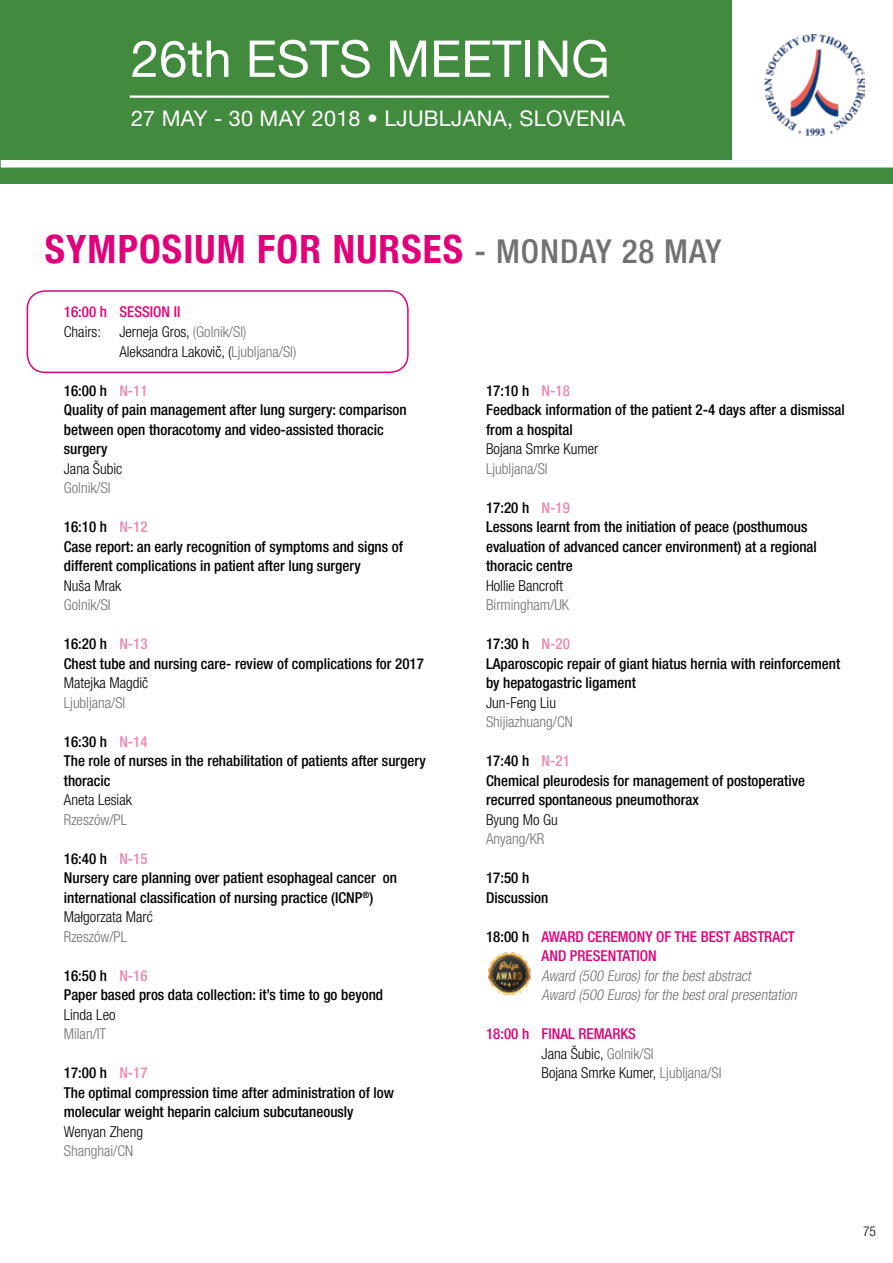
<style>
.page{position:relative;width:893px;height:1263px;background:#fff}
.page>*{position:absolute;margin:0;border:0;box-sizing:border-box;transform-origin:0 0}
.t1{font:50.85px "Helvetica Neue";color:#fff}
.t2{font:700 condensed 39px "Helvetica Neue";letter-spacing:.03em;color:#e2007a}
.t3{font:21.6px "Helvetica Neue";letter-spacing:.01em;color:#fff}
.t4{font:500 condensed 15px/19.5px "Helvetica Neue LT Com";color:#000}
.t5{font:300 condensed 15px/19.5px "Helvetica Neue LT Com";color:#000}
.t6{font:300 condensed 15px "Helvetica Neue LT Com";color:#707172}
.t7{font:italic 300 condensed 15px/19.5px "Helvetica Neue LT Com";color:#707172}
.t8{font:500 condensed 15px/19.5px "Helvetica Neue LT Com";color:#e2007a}
.t9{font:300 condensed 13.5px "Helvetica Neue LT Com";color:#000}
.s1{font-family:"Helvetica Neue LT Com";font-weight:500;font-size:33px;color:#707172}
.s2{color:#707172}
.s3{color:#ed87b2}
.s4{font-weight:300}
.s5{color:#000}
.s6{font-weight:500;color:#e2007a}
</style>
<div class="page">
<hr style="left:0;top:0;width:1px;height:184px;background:#428a3d">
<div style="left:1px;top:0;width:892px;height:184px;background:#428a3d"></div>
<div style="left:1px;top:160px;width:892px;height:8px;background:#fff"></div>
<svg style="left:732px;top:0;width:161px;height:160px;background:#f2f2f5"></svg>
<hr style="left:130px;top:95px;width:479px;height:3px;background:#fff">
<div style="left:27px;top:290px;width:382px;height:83px;border:2px solid #e2007a;border-radius:18px"></div>
<img style="left:488px;top:952px;width:43px;height:44px">
<h1 class="t1" style="left:131px;top:28px;width:480px">26th ESTS MEETING</h1>
<h3 class="t3" style="left:131px;top:105px;width:496px">27 MAY - 30 MAY 2018 • LJUBLJANA, SLOVENIA</h3>
<h2 class="t2" style="left:45px;top:217px;width:678px">SYMPOSIUM FOR NURSES <span class="s1">- MONDAY 28 MAY</span></h2>
<p class="t8" style="left:64px;top:302px;width:118px">16:00 h SESSION II</p>
<p class="t5" style="left:64px;top:322px;width:184px">Chairs: Jerneja Gros, <span class="s2">(Golnik/SI)</span></p>
<p class="t5" style="left:119px;top:341px;width:179px">Aleksandra Lakovič, (<span class="s2">Ljubljana/SI)</span></p>
<p class="t4" style="left:64px;top:380px;width:344px">16:00 h <span class="s3">N-11<br></span>Quality of pain management after lung surgery: comparison between open thoracotomy and video-assisted thoracic surgery</p>
<p class="t5" style="left:64px;top:458px;width:60px">Jana Šubic</p>
<p class="t6" style="left:64px;top:479px;width:48px">Golnik/SI</p>
<p class="t4" style="left:64px;top:517px;width:341px">16:10 h <span class="s3">N-12<br></span>Case report: an early recognition of symptoms and signs of different complications in patient after lung surgery</p>
<p class="t5" style="left:64px;top:575px;width:59px">Nuša Mrak</p>
<p class="t6" style="left:64px;top:596px;width:48px">Golnik/SI</p>
<p class="t4" style="left:64px;top:634px;width:362px">16:20 h <span class="s3">N-13<br></span>Chest tube and nursing care- review of complications for 2017</p>
<p class="t5" style="left:64px;top:673px;width:86px">Matejka Magdič</p>
<p class="t6" style="left:64px;top:694px;width:63px">Ljubljana/SI</p>
<p class="t4" style="left:64px;top:731px;width:363px">16:30 h <span class="s3">N-14<br></span>The role of nurses in the rehabilitation of patients after surgery thoracic</p>
<p class="t5" style="left:64px;top:790px;width:70px">Aneta Lesiak</p>
<p class="t6" style="left:64px;top:811px;width:65px">Rzeszów/PL</p>
<p class="t4" style="left:64px;top:848px;width:335px">16:40 h <span class="s3">N-15<br></span>Nursery care planning over patient esophageal cancer on international classification of nursing practice (ICNP<sup>®</sup>)<br><span class="s4">Małgorzata Marć</span></p>
<p class="t6" style="left:64px;top:928px;width:65px">Rzeszów/PL</p>
<p class="t4" style="left:64px;top:965px;width:321px">16:50 h <span class="s3">N-16<br></span>Paper based pros data collection: it’s time to go beyond</p>
<p class="t5" style="left:64px;top:1004px;width:53px">Linda Leo</p>
<p class="t6" style="left:64px;top:1025px;width:44px">Milan/IT</p>
<p class="t4" style="left:64px;top:1063px;width:332px">17:00 h <span class="s3">N-17<br></span>The optimal compression time after administration of low molecular weight heparin calcium subcutaneously</p>
<p class="t5" style="left:64px;top:1121px;width:81px">Wenyan Zheng</p>
<p class="t6" style="left:64px;top:1142px;width:71px">Shanghai/CN</p>
<p class="t4" style="left:486px;top:380px;width:360px">17:10 h <span class="s3">N-18<br></span>Feedback information of the patient 2-4 days after a dismissal from a hospital</p>
<p class="t5" style="left:486px;top:439px;width:114px">Bojana Smrke Kumer</p>
<p class="t6" style="left:486px;top:460px;width:63px">Ljubljana/SI</p>
<p class="t4" style="left:486px;top:497px;width:332px">17:20 h <span class="s3">N-19<br></span>Lessons learnt from the initiation of peace (posthumous evaluation of advanced cancer environment) at a regional thoracic centre</p>
<p class="t5" style="left:486px;top:575px;width:78px">Hollie Bancroft</p>
<p class="t6" style="left:486px;top:596px;width:85px">Birmingham/UK</p>
<p class="t4" style="left:486px;top:634px;width:356px">17:30 h <span class="s3">N-20<br></span>LAparoscopic repair of giant hiatus hernia with reinforcement by hepatogastric ligament</p>
<p class="t5" style="left:486px;top:692px;width:71px">Jun-Feng Liu</p>
<p class="t6" style="left:486px;top:713px;width:88px">Shijiazhuang/CN</p>
<p class="t4" style="left:486px;top:751px;width:320px">17:40 h <span class="s3">N-21<br></span>Chemical pleurodesis for management of postoperative recurred spontaneous pneumothorax</p>
<p class="t5" style="left:486px;top:809px;width:73px">Byung Mo Gu</p>
<p class="t6" style="left:486px;top:830px;width:60px">Anyang/KR</p>
<p class="t4" style="left:486px;top:868px;width:64px">17:50 h<br>Discussion</p>
<p class="t8" style="left:542px;top:926px;width:255px;text-indent:-56px"><span class="s5">18:00 h</span> AWARD CEREMONY OF THE BEST ABSTRACT<br>AND PRESENTATION</p>
<p class="t7" style="left:542px;top:965px;width:260px">Award (500 Euros) forthe bestabstract<br>Award (500 Euros) forthe bestoralpresentation</p>
<p class="t5" style="left:542px;top:1024px;width:181px;text-indent:-56px"><span class="s6">18:00 h FINAL REMARKS<br></span>Jana Šubic, <span class="s2">Golnik/SI<br></span>Bojana Smrke Kumer, <span class="s2">Ljubljana/SI</span></p>
<p class="t9" style="left:863px;top:1224px;width:14px">75</p>
</div>
